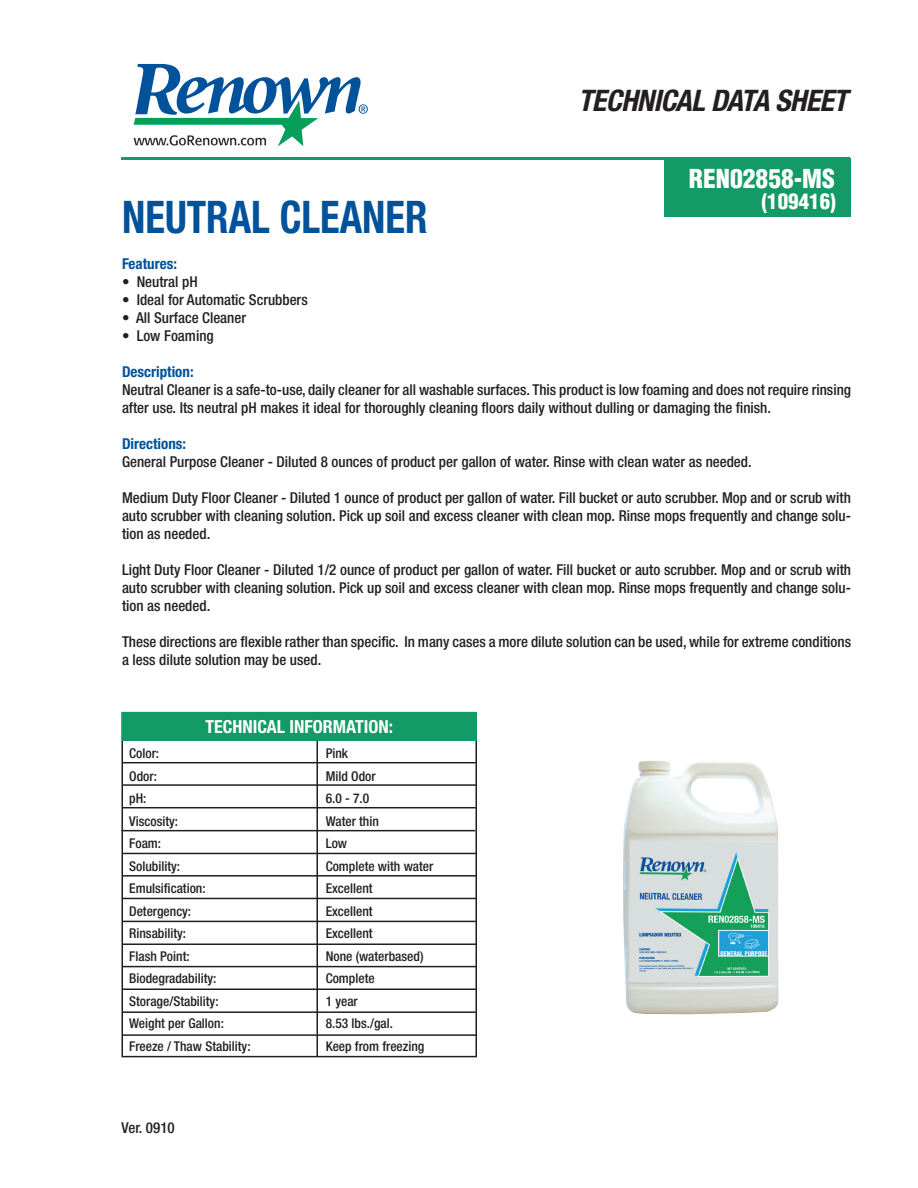
<style>
.page{position:relative;width:918px;height:1188px;background:#fff}
.page>*{position:absolute;margin:0;border:0;box-sizing:border-box;transform-origin:0 0}
.t1{font:700 condensed 45px "Helvetica Neue";color:#01529a;scale:.9 1}
.t2{font:italic 700 condensed 29.7px "Helvetica Neue";letter-spacing:-.02em;color:#231f20}
.t3{font:900 condensed 25.5px "Helvetica";color:#fff}
.t4{font:900 condensed 21px "Helvetica";color:#fff}
.t5{font:700 condensed 18px "Helvetica Neue";color:#fff}
.t6{font:500 condensed 15px/18px "Helvetica Neue";color:#231f20}
.t7{font:700 condensed 15px "Helvetica Neue";color:#01529a}
.t8{font:500 condensed 13.5px "Helvetica Neue";color:#231f20}
</style>
<div class="page">
<div style="left:122px;top:712px;width:355px;height:345px;border:2px solid #231f20"></div>
<hr style="left:122px;top:158px;width:728px;height:2px;background:#139a67">
<div style="left:664px;top:158px;width:186px;height:58px;background:#139a67"></div>
<div style="left:122px;top:713px;width:354px;height:28px;background:#139a67"></div>
<hr style="left:122px;top:762px;width:354px;height:1px;background:#231f20">
<hr style="left:122px;top:784px;width:354px;height:2px;background:#231f20">
<hr style="left:122px;top:807px;width:354px;height:1px;background:#231f20">
<hr style="left:122px;top:830px;width:353px;height:1px;background:#231f20">
<hr style="left:123px;top:853px;width:353px;height:1px;background:#231f20">
<hr style="left:123px;top:875px;width:353px;height:2px;background:#231f20">
<hr style="left:123px;top:898px;width:353px;height:1px;background:#231f20">
<hr style="left:122px;top:921px;width:354px;height:1px;background:#231f20">
<hr style="left:123px;top:944px;width:353px;height:1px;background:#231f20">
<hr style="left:123px;top:966px;width:353px;height:1px;background:#231f20">
<hr style="left:123px;top:989px;width:353px;height:1px;background:#231f20">
<hr style="left:122px;top:1011px;width:354px;height:2px;background:#231f20">
<hr style="left:123px;top:1034px;width:353px;height:2px;background:#231f20">
<hr style="left:316px;top:741px;width:2px;height:316px;background:#231f20">
<img style="left:623px;top:760px;width:156px;height:254px">
<svg style="left:134px;top:64px;width:234px;height:82px"></svg>
<img style="left:133px;top:132px;width:138px;height:14px">
<h2 class="t2" style="left:578px;top:82px;width:271px">TECHNICAL DATA SHEET</h2>
<h3 class="t3" style="left:689px;top:162px;width:147px">REN02858-MS</h3>
<h3 class="t4" style="left:761px;top:188px;width:76px">(109416)</h3>
<h1 class="t1" style="left:122px;top:189px;width:341px">NEUTRAL CLEANER</h1>
<p class="t7" style="left:122px;top:255px;width:56px">Features:</p>
<p class="t6" style="left:122px;top:273px;width:77px">• Neutral pH</p>
<p class="t6" style="left:122px;top:291px;width:187px">• Ideal for Automatic Scrubbers</p>
<p class="t6" style="left:122px;top:309px;width:126px">• All Surface Cleaner</p>
<p class="t6" style="left:122px;top:327px;width:93px">• Low Foaming</p>
<p class="t7" style="left:122px;top:363px;width:73px">Description:</p>
<p class="t6" style="left:122px;top:381px;width:731px">Neutral Cleaner is a safe-to-use, daily cleaner for all washable surfaces. This product is low foaming and does not require rinsing after use. Its neutral pH makes it ideal for thoroughly cleaning floors daily without dulling or damaging the finish.</p>
<p class="t7" style="left:122px;top:435px;width:66px">Directions:</p>
<p class="t6" style="left:122px;top:453px;width:631px">General Purpose Cleaner - Diluted 8 ounces of product per gallon of water. Rinse with clean water as needed.</p>
<p class="t6" style="left:122px;top:489px;width:730px;text-align:justify">Medium Duty Floor Cleaner - Diluted 1 ounce of product per gallon of water. Fill bucket or auto scrubber. Mop and or scrub with auto scrubber with cleaning solution. Pick up soil and excess cleaner with clean mop. Rinse mops frequently and change solu&shy;tion as needed.</p>
<p class="t6" style="left:122px;top:561px;width:731px;text-align:justify">Light Duty Floor Cleaner - Diluted 1/2 ounce of product per gallon of water. Fill bucket or auto scrubber. Mop and or scrub with auto scrubber with cleaning solution. Pick up soil and excess cleaner with clean mop. Rinse mops frequently and change solu&shy;tion as needed.</p>
<p class="t6" style="left:122px;top:633px;width:731px">These directions are flexible rather than specific. In many cases a more dilute solution can be used, while for extreme conditions a less dilute solution may be used.</p>
<p class="t5" style="left:205px;top:716px;width:189px">TECHNICAL INFORMATION:</p>
<p class="t8" style="left:129px;top:745px;width:31px">Color:</p>
<p class="t8" style="left:326px;top:745px;width:24px">Pink</p>
<p class="t8" style="left:129px;top:768px;width:29px">Odor:</p>
<p class="t8" style="left:326px;top:768px;width:51px">Mild Odor</p>
<p class="t8" style="left:129px;top:790px;width:19px">pH:</p>
<p class="t8" style="left:326px;top:790px;width:45px">6.0 - 7.0</p>
<p class="t8" style="left:129px;top:813px;width:50px">Viscosity:</p>
<p class="t8" style="left:326px;top:813px;width:55px">Water thin</p>
<p class="t8" style="left:129px;top:835px;width:33px">Foam:</p>
<p class="t8" style="left:326px;top:835px;width:23px">Low</p>
<p class="t8" style="left:129px;top:858px;width:52px">Solubility:</p>
<p class="t8" style="left:326px;top:858px;width:109px">Complete with water</p>
<p class="t8" style="left:129px;top:880px;width:78px">Emulsification:</p>
<p class="t8" style="left:326px;top:880px;width:48px">Excellent</p>
<p class="t8" style="left:129px;top:903px;width:63px">Detergency:</p>
<p class="t8" style="left:326px;top:903px;width:48px">Excellent</p>
<p class="t8" style="left:129px;top:925px;width:58px">Rinsability:</p>
<p class="t8" style="left:326px;top:925px;width:48px">Excellent</p>
<p class="t8" style="left:129px;top:948px;width:62px">Flash Point:</p>
<p class="t8" style="left:326px;top:948px;width:99px">None (waterbased)</p>
<p class="t8" style="left:129px;top:970px;width:89px">Biodegradability:</p>
<p class="t8" style="left:326px;top:970px;width:50px">Complete</p>
<p class="t8" style="left:129px;top:993px;width:91px">Storage/Stability:</p>
<p class="t8" style="left:326px;top:993px;width:34px">1 year</p>
<p class="t8" style="left:129px;top:1015px;width:96px">Weight per Gallon:</p>
<p class="t8" style="left:326px;top:1015px;width:69px">8.53 lbs./gal.</p>
<p class="t8" style="left:129px;top:1038px;width:123px">Freeze / Thaw Stability:</p>
<p class="t8" style="left:326px;top:1038px;width:100px">Keep from freezing</p>
<p class="t6" style="left:122px;top:1119px;width:55px">Ver. 0910</p>
</div>
